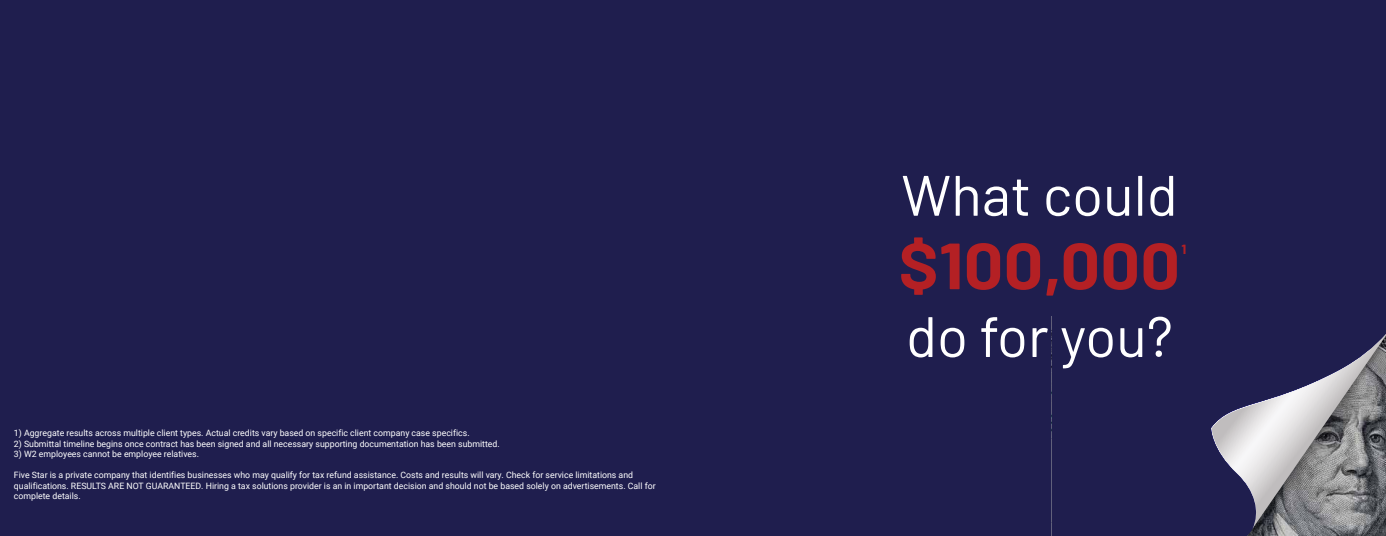
<style>
.page{position:relative;width:1386px;height:536px;background:#1f1e4e}
.page>*{position:absolute;margin:0;border:0;box-sizing:border-box;transform-origin:0 0}
.t1{font:700 65.19px "Barlow";letter-spacing:.005em;color:#b42024;scale:1.07 1}
.t2{font:56.88px "Barlow";color:#fff}
.t3{font:700 12.95px "Barlow";color:#b42024;scale:1.07 1}
.t4{font:8.75px/10.5px "Roboto";color:#fff}
</style>
<div class="page">
<svg style="left:1247px;top:528px;width:139px;height:8px"></svg>
<svg style="left:1211px;top:334px;width:175px;height:194px"></svg>
<p class="t4" style="left:14px;top:427px;width:457px">1) Aggregate results across multiple client types. Actual credits vary based on specific client company case specifics.</p>
<p class="t4" style="left:14px;top:438px;width:487px">2) Submittal timeline begins once contract has been signed and all necessary supporting documentation has been submitted.</p>
<p class="t4" style="left:14px;top:448px;width:187px">3) W2 employees cannot be employee relatives.</p>
<p class="t4" style="left:14px;top:469px;width:643px">Five Star is a private company that identifies businesses who may qualify for tax refund assistance. Costs and results will vary. Check for service limitations and qualifications. RESULTS ARE NOT GUARANTEED. Hiring a tax solutions provider is an in important decision and should not be based solely on advertisements. Call for complete details.</p>
<h2 class="t2" style="left:901px;top:154px;width:278px">What could</h2>
<h1 class="t1" style="left:899px;top:217px;width:265px">$100,000</h1>
<h2 class="t2" style="left:906px;top:295px;width:269px">do for you?</h2>
<h3 class="t3" style="left:1182px;top:240px;width:6px">1</h3>
</div>
